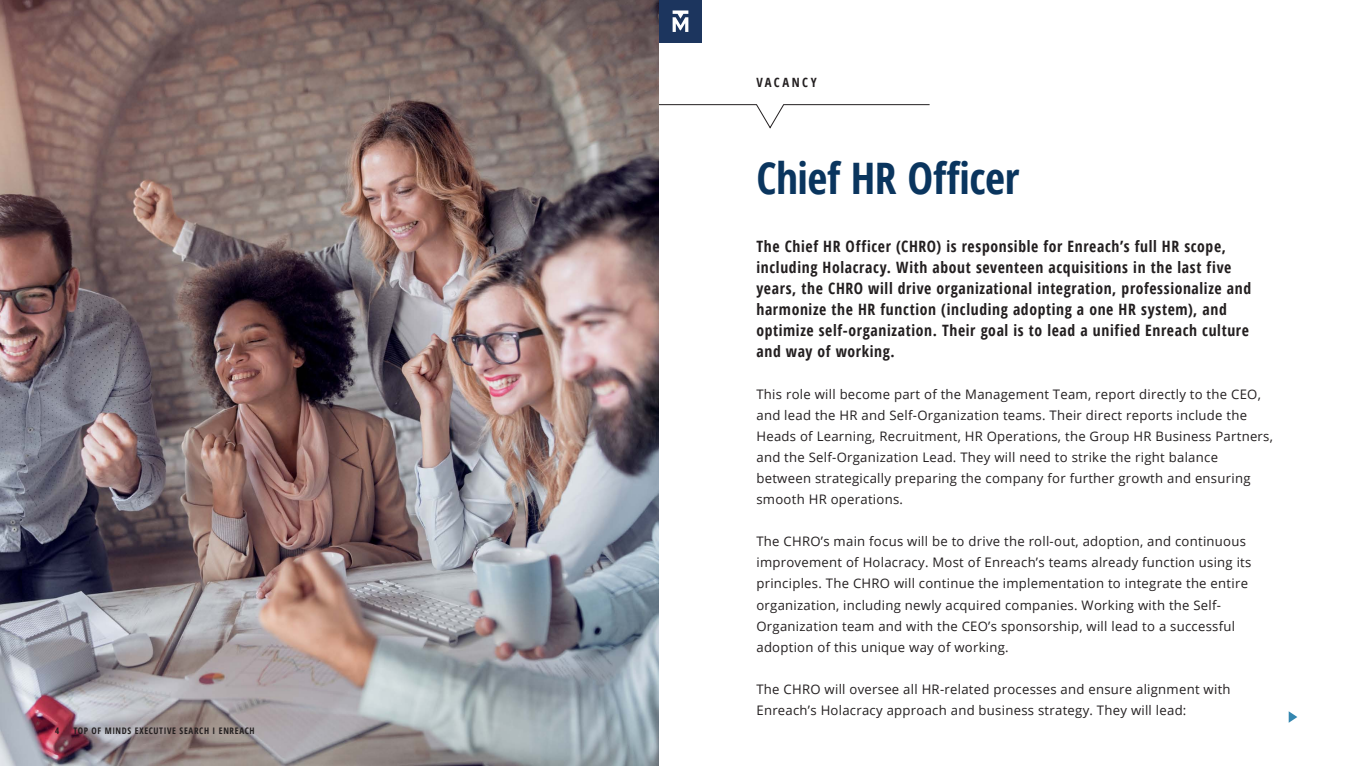
<style>
.page{position:relative;width:1361px;height:766px;background:#fff}
.page>*{position:absolute;margin:0;border:0;box-sizing:border-box;transform-origin:0 0}
.Page_header_kopie{font:700 condensed 43.42px "Open Sans";letter-spacing:-.01em;color:#0a355e}
.t1{font:700 condensed 15.67px/21px "Open Sans";letter-spacing:.04em;color:#231f20}
.t2{font:13.12px/21px "Open Sans";letter-spacing:.02em;color:#231f20}
.t3{font:700 condensed 12.75px "Open Sans";letter-spacing:.19em;color:#231f20}
.t4{font:700 condensed 9px "Open Sans";letter-spacing:.07em;color:#231f20}
</style>
<div class="page">
<svg style="left:658px;top:104px;width:272px;height:24px"></svg>
<img style="left:0;top:0;width:658px;height:765px">
<svg style="left:1288px;top:711px;width:9px;height:11px"></svg>
<div style="left:659px;top:0;width:43px;height:43px;background:#1c355e"></div>
<svg style="left:672px;top:10px;width:16px;height:22px"></svg>
<p class="t4" style="left:55px;top:724px;width:6px">4</p>
<p class="t4" style="left:73px;top:724px;width:183px">TOP OF MINDS EXECUTIVE SEARCH I ENREACH</p>
<p class="t3" style="left:756px;top:73px;width:62px">VACANCY</p>
<p class="Page_header_kopie" style="left:756px;top:148px;width:264px">Chief HR Officer</p>
<p class="t1" style="left:756px;top:235px;width:496px">The Chief HR Officer (CHRO) is responsible for Enreach’s full HR scope, including Holacracy. With about seventeen acquisitions in the last five years, the CHRO will drive organizational integration, professionalize and harmonize the HR function (including adopting a one HR system), and optimize self-organization. Their goal is to lead a unified Enreach culture and way of working.</p>
<p class="t2" style="left:756px;top:383px;width:518px">This role will become part of the Management Team, report directly to the CEO, and lead the HR and Self-Organization teams. Their direct reports include the Heads of Learning, Recruitment, HR Operations, the Group HR Business Partners, and the Self-Organization Lead. They will need to strike the right balance between strategically preparing the company for further growth and ensuring smooth HR operations.</p>
<p class="t2" style="left:756px;top:530px;width:496px">The CHRO’s main focus will be to drive the roll-out, adoption, and continuous improvement of Holacracy. Most of Enreach’s teams already function using its principles. The CHRO will continue the implementation to integrate the entire organization, including newly acquired companies. Working with the Self-Organization team and with the CEO’s sponsorship, will lead to a successful adoption of this unique way of working.</p>
<p class="t2" style="left:756px;top:677px;width:476px">The CHRO will oversee all HR-related processes and ensure alignment with<br>Enreach’s Holacracy approach and business strategy. They will lead:</p>
</div>
